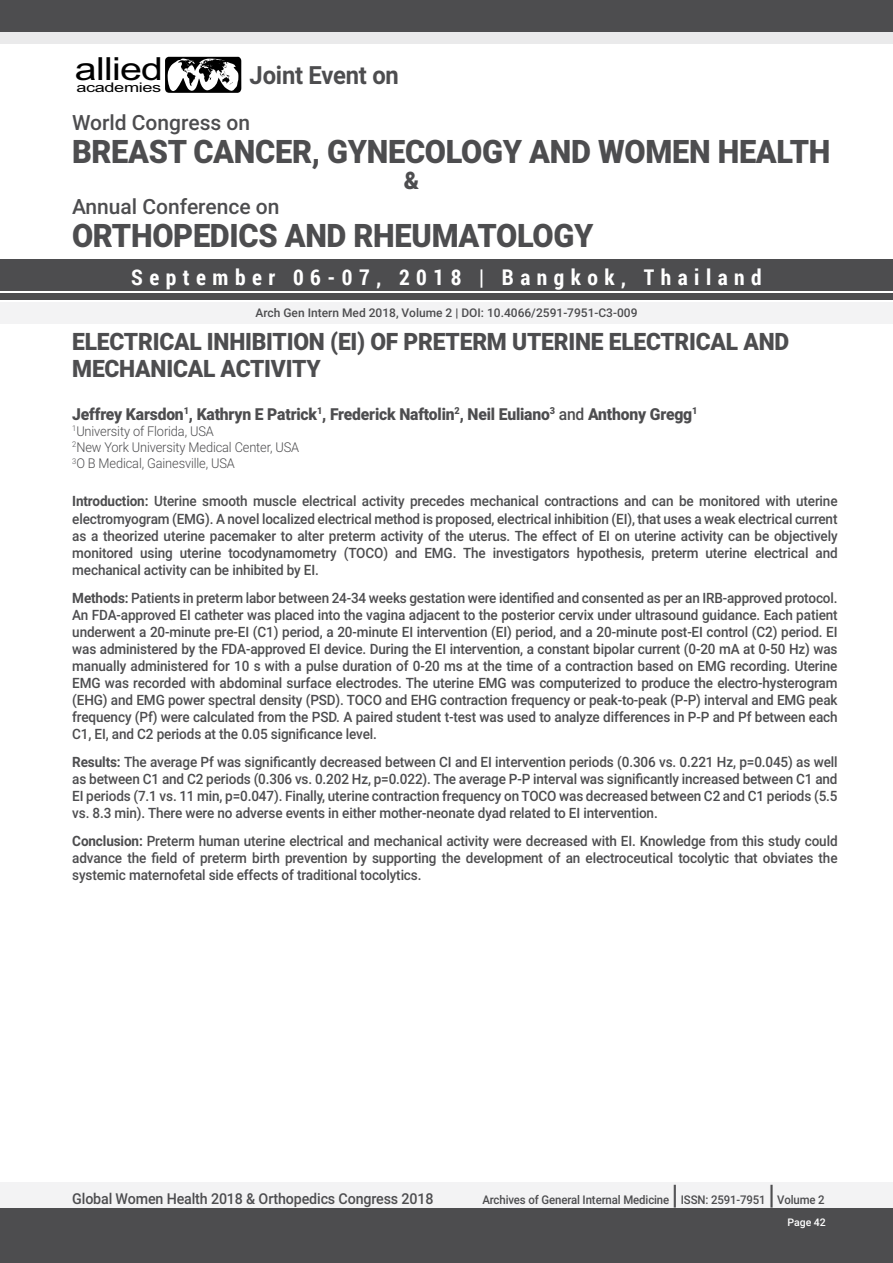
<style>
.page{position:relative;width:893px;height:1263px;background:#fff}
.page>*{position:absolute;margin:0;border:0;box-sizing:border-box;transform-origin:0 0}
.t1{font:900 32.4px "Roboto";letter-spacing:-.01em;color:#4d4d4f;scale:.95 1}
.t2{font:31.8px "Arial";letter-spacing:-.02em;color:#000;scale:1.24 1}
.t3{font:500 27px "Roboto";color:#4d4d4f;scale:.95 1}
.t4{font:700 25.05px "Roboto";letter-spacing:-.01em;color:#4d4d4f;scale:.95 1}
.t5{font:900 24.15px "Roboto";color:#4d4d4f;scale:.95 1}
.t6{font:900 24px/26.4px "Roboto";letter-spacing:-.01em;color:#4d4d4f;scale:.95 1}
.t7{font:700 21.6px "Roboto Condensed";letter-spacing:.3em;color:#fff}
.t8{font:500 21px "Roboto";color:#4d4d4f}
.t9{font:900 16.5px "Roboto";letter-spacing:-.01em;color:#4d4d4f;scale:.95 1}
.t10{font:500 15px "Roboto";letter-spacing:-.01em;color:#4d4d4f;scale:.95 1}
.t11{font:500 14.25px/17.1px "Roboto";letter-spacing:-.01em;color:#4d4d4f;text-align:justify;scale:.95 1}
.t12{font:300 13.5px/16.2px "Roboto";letter-spacing:-.01em;color:#4d4d4f;scale:.95 1}
.t13{font:13.35px "Arial";letter-spacing:-.02em;color:#000;scale:1.36 1}
.t14{font:500 12px "Roboto";letter-spacing:-.01em;color:#4d4d4f}
.t15{font:500 12px "Roboto";letter-spacing:-.01em;color:#4d4d4f;scale:.95 1}
.t16{font:500 10.5px "Roboto";color:#fff}
.s1{font-weight:500}
.s2{font-weight:700}
</style>
<div class="page">
<div style="left:0;top:13px;width:893px;height:31px;background:#eaeaeb"></div>
<div style="left:0;top:1182px;width:893px;height:27px;background:#f3f3f4"></div>
<div style="left:0;top:1209px;width:893px;height:54px;background:#4d4d4f"></div>
<div style="left:0;top:259px;width:893px;height:31px;background:#4d4d4f"></div>
<div style="left:0;top:0;width:893px;height:31px;background:#4d4d4f"></div>
<div style="left:0;top:293px;width:893px;height:7px;background:#4d4d4f"></div>
<div style="left:0;top:302px;width:893px;height:21px;background:#f3f3f4"></div>
<svg style="left:165px;top:57px;width:76px;height:36px"></svg>
<h2 class="t2" style="left:75px;top:48px;width:73px">allied</h2>
<p class="t13" style="left:76px;top:79px;width:64px">academies</p>
<h3 class="t4" style="left:250px;top:58px;width:159px">Joint Event on</h3>
<h3 class="t8" style="left:72px;top:108px;width:180px">World Congress on</h3>
<h1 class="t1" style="left:72px;top:129px;width:800px">BREAST CANCER, GYNECOLOGY AND WOMEN HEALTH</h1>
<h3 class="t8" style="left:72px;top:191px;width:209px">Annual Conference on</h3>
<h3 class="t5" style="left:404px;top:164px;width:18px">&amp;</h3>
<h1 class="t1" style="left:72px;top:212px;width:550px">ORTHOPEDICS AND RHEUMATOLOGY</h1>
<h3 class="t7" style="left:131px;top:262px;width:632px">September 06-07, 2018 | Bangkok, Thailand</h3>
<p class="t14" style="left:255px;top:304px;width:384px">Arch Gen Intern Med 2018, Volume 2 | DOI: 10.4066/2591-7951-C3-009</p>
<h3 class="t6" style="left:72px;top:328px;width:756px">ELECTRICAL INHIBITION (EI) OF PRETERM UTERINE ELECTRICAL AND<br>MECHANICAL ACTIVITY</h3>
<p class="t9" style="left:72px;top:402px;width:660px">Jeffrey Karsdon<sup>1</sup>, Kathryn E Patrick<sup>1</sup>, Frederick Naftolin<sup>2</sup>, Neil Euliano<sup>3</sup> <span class="s1">and</span> Anthony Gregg<sup>1</sup></p>
<p class="t12" style="left:72px;top:422px;width:240px"><sup>1</sup>University of Florida, USA<br><sup>2</sup>New York University Medical Center, USA<br><sup>3</sup>O B Medical, Gainesville, USA</p>
<p class="t11" style="left:72px;top:492px;width:807px"><span class="s2">Introduction:</span> Uterine smooth muscle electrical activity precedes mechanical contractions and can be monitored with uterine electromyogram (EMG). A novel localized electrical method is proposed, electrical inhibition (EI), that uses a weak electrical current as a theorized uterine pacemaker to alter preterm activity of the uterus. The effect of EI on uterine activity can be objectively monitored using uterine tocodynamometry (TOCO) and EMG. The investigators hypothesis, preterm uterine electrical and mechanical activity can be inhibited by EI.</p>
<p class="t11" style="left:72px;top:588px;width:807px"><span class="s2">Methods:</span> Patients in preterm labor between 24-34 weeks gestation were identified and consented as per an IRB-approved protocol.<br>An FDA-approved EI catheter was placed into the vagina adjacent to the posterior cervix under ultrasound guidance. Each patient underwent a 20-minute pre-EI (C1) period, a 20-minute EI intervention (EI) period, and a 20-minute post-EI control (C2) period. EI was administered by the FDA-approved EI device. During the EI intervention, a constant bipolar current (0-20 mA at 0-50 Hz) was manually administered for 10 s with a pulse duration of 0-20 ms at the time of a contraction based on EMG recording. Uterine EMG was recorded with abdominal surface electrodes. The uterine EMG was computerized to produce the electro-hysterogram (EHG) and EMG power spectral density (PSD). TOCO and EHG contraction frequency or peak-to-peak (P-P) interval and EMG peak frequency (Pf) were calculated from the PSD. A paired student t-test was used to analyze differences in P-P and Pf between each C1, EI, and C2 periods at the 0.05 significance level.</p>
<p class="t11" style="left:72px;top:753px;width:807px"><span class="s2">Results:</span> The average Pf was significantly decreased between CI and EI intervention periods (0.306 vs. 0.221 Hz, p=0.045) as well as between C1 and C2 periods (0.306 vs. 0.202 Hz, p=0.022). The average P-P interval was significantly increased between C1 and EI periods (7.1 vs. 11 min, p=0.047). Finally, uterine contraction frequency on TOCO was decreased between C2 and C1 periods (5.5 vs. 8.3 min). There were no adverse events in either mother-neonate dyad related to EI intervention.</p>
<p class="t11" style="left:72px;top:832px;width:807px"><span class="s2">Conclusion:</span> Preterm human uterine electrical and mechanical activity were decreased with EI. Knowledge from this study could advance the field of preterm birth prevention by supporting the development of an electroceutical tocolytic that obviates the systemic maternofetal side effects of traditional tocolytics.</p>
<p class="t10" style="left:72px;top:1189px;width:382px">Global Women Health 2018 &amp; Orthopedics Congress 2018</p>
<p class="t15" style="left:482px;top:1192px;width:198px">Archives of General Internal Medicine</p>
<h3 class="t3" style="left:672px;top:1176px;width:8px">|</h3>
<p class="t15" style="left:681px;top:1192px;width:91px">ISSN: 2591-7951</p>
<h3 class="t3" style="left:768px;top:1176px;width:8px">|</h3>
<p class="t15" style="left:777px;top:1192px;width:51px">Volume 2</p>
<p class="t16" style="left:787px;top:1215px;width:40px">Page 42</p>
</div>
